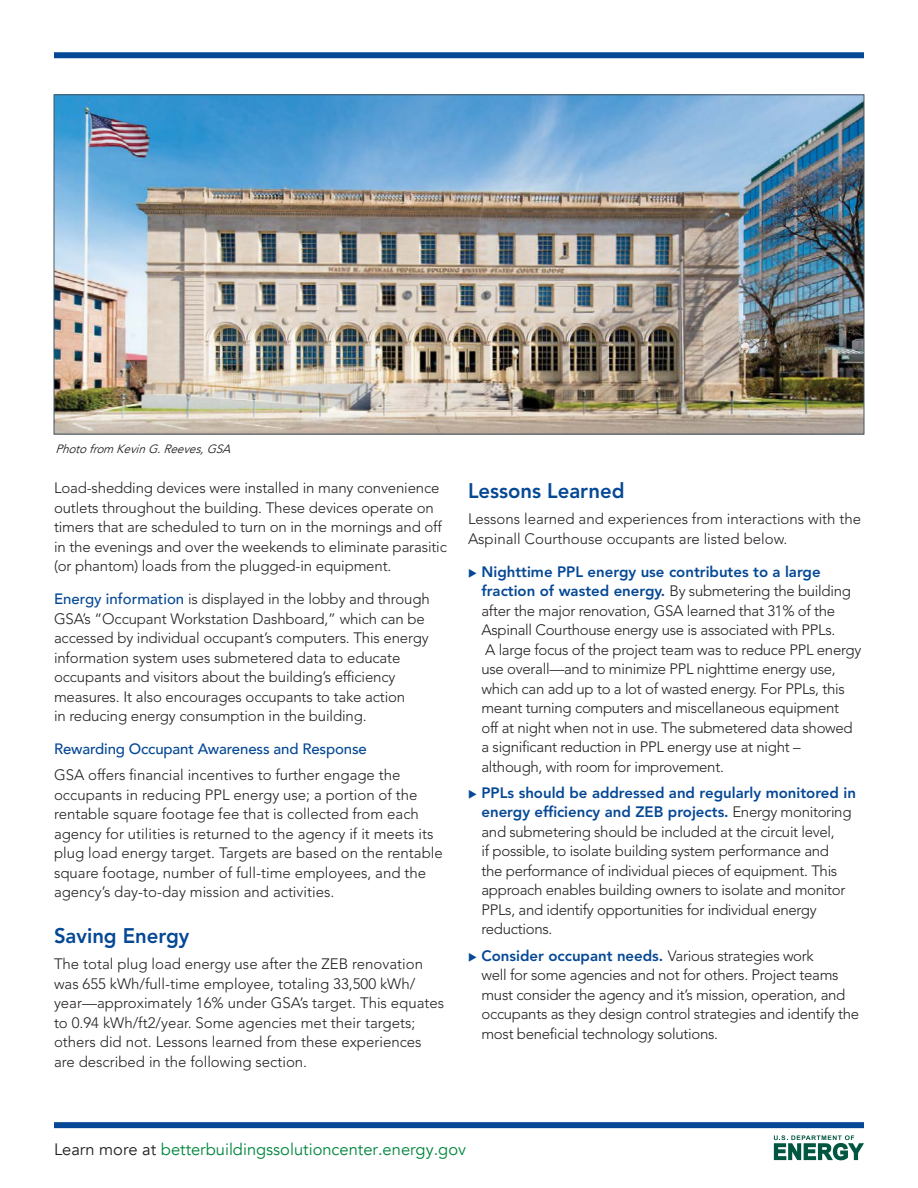
<style>
.page{position:relative;width:918px;height:1188px;background:#fff}
.page>*{position:absolute;margin:0;border:0;box-sizing:border-box;transform-origin:0 0}
.Body_Text_Head{font:800 21px "Avenir LT Std";color:#054895}
.t1{font:16.5px "Avenir";color:#00853d}
.Body_Text{font:300 15px/19.5px "Avenir LT Std";letter-spacing:-.01em;color:#231f20}
.Body_Text_SubHead{font:500 15px "Avenir";letter-spacing:-.01em;color:#054895}
.t2{font:italic 12px "Avenir";color:#231f20}
.s1{font-family:"Avenir";font-weight:500;color:#054895}
.s2{color:#054895}
.s3{font-weight:800;color:#054895}
.s4{color:#231f20}
</style>
<div class="page">
<div style="left:54px;top:52px;width:810px;height:6px;background:#054895"></div>
<div style="left:54px;top:1122px;width:810px;height:6px;background:#054895"></div>
<svg style="left:774px;top:1135px;width:90px;height:25px"></svg>
<img style="left:56px;top:96px;width:806px;height:336px">
<p class="t2" style="left:55px;top:442px;width:179px">Photo from Kevin G.Reeves,GSA</p>
<p class="Body_Text" style="left:54px;top:478px;width:394px">Load-shedding devices were installed in many convenience outlets throughout the building. These devices operate on timers that are scheduled to turn on in the mornings and off in the evenings and over the weekends to eliminate parasitic (or phantom) loads from the plugged-in equipment.</p>
<p class="Body_Text" style="left:54px;top:589px;width:377px"><span class="s1">Energy information</span> is displayed in the lobby and through GSA’s “Occupant Workstation Dashboard,” which can be accessed by individual occupant’s computers. This energy information system uses submetered data to educate occupants and visitors about the building’s efficiency measures. It also encourages occupants to take action<br>in reducing energy consumption in the building.</p>
<p class="Body_Text_SubHead" style="left:54px;top:736px;width:314px">Rewarding Occupant Awareness and Response</p>
<p class="Body_Text" style="left:54px;top:765px;width:390px">GSA offers financial incentives to further engage the occupants in reducing PPL energy use; a portion of the rentable square footage fee that is collected from each agency for utilities is returned to the agency if it meets its plug load energy target. Targets are based on the rentable square footage, number of full-time employees, and the agency’s day-to-day mission and activities.</p>
<p class="Body_Text_Head" style="left:54px;top:923px;width:137px">Saving Energy</p>
<p class="Body_Text" style="left:54px;top:954px;width:392px">The total plug load energy use after the ZEB renovation was 655 kWh/full-time employee, totaling 33,500 kWh/ year—approximately 16% under GSA’s target. This equates to 0.94 kWh/ft2/year. Some agencies met their targets; others did not. Lessons learned from these experiences are described in the following section.</p>
<p class="Body_Text_Head" style="left:468px;top:478px;width:158px">Lessons Learned</p>
<p class="Body_Text" style="left:468px;top:509px;width:395px">Lessons learned and experiences from interactions with the<br>Aspinall Courthouse occupants are listed below.</p>
<p class="Body_Text" style="left:482px;top:562px;width:381px;text-indent:-13px"><span class="s2">◆</span> <span class="s3">Nighttime PPL energy use contributes to a large fraction of wasted energy.</span> By submetering the building after the major renovation, GSA learned that 31% of the Aspinall Courthouse energy use is associated with PPLs.<br>A large focus of the project team was to reduce PPL energy use overall—and to minimize PPL nighttime energy use, which can add up to a lot of wasted energy. For PPLs, this meant turning computers and miscellaneous equipment<br>off at night when not in use. The submetered data showed a significant reduction in PPL energy use at night – although, with room for improvement.</p>
<p class="Body_Text" style="left:482px;top:783px;width:376px;text-indent:-13px"><span class="s2">◆</span> <span class="s3">PPLs should be addressed and regularly monitored in energy efficiency and ZEB projects.</span> Energy monitoring and submetering should be included at the circuit level,<br>if possible, to isolate building system performance and<br>the performance of individual pieces of equipment. This approach enables building owners to isolate and monitor PPLs, and identify opportunities for individual energy reductions.</p>
<p class="Body_Text" style="left:482px;top:946px;width:379px;text-indent:-13px"><span class="s2">◆</span> <span class="s3">Consider occupant needs.</span> Various strategies work<br>well for some agencies and not for others. Project teams must consider the agency and it’s mission, operation, and occupants as they design control strategies and identify the most beneficial technology solutions.</p>
<p class="t1" style="left:54px;top:1139px;width:414px"><span class="s4">Learn more at</span> betterbuildingssolutioncenter.energy.gov</p>
</div>
